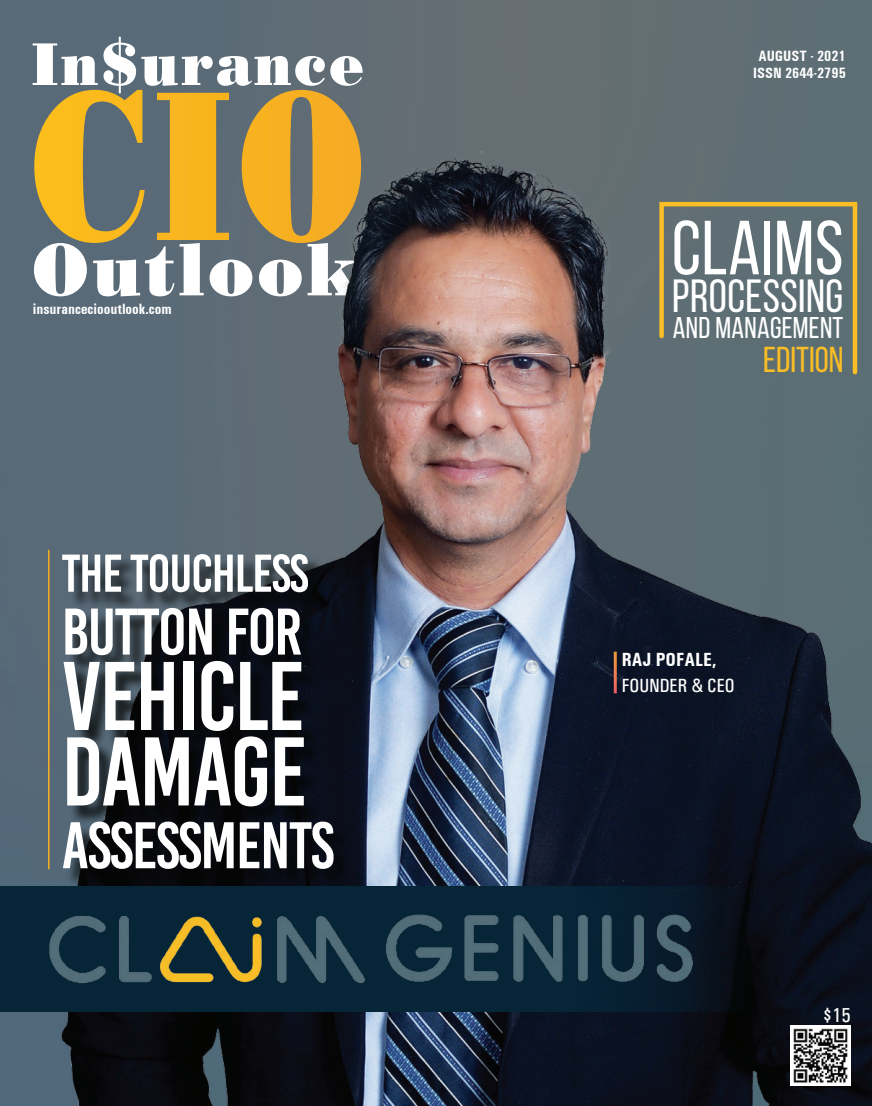
<style>
.page{position:relative;width:872px;height:1106px;background:#fff}
.page>*{position:absolute;margin:0;border:0;box-sizing:border-box;transform-origin:0 0}
.t1{font:97.2px/75.4px "Bebas Kai";letter-spacing:-.02em;color:#fff}
.t2{font:76.5px "Bebas Neue";letter-spacing:.01em;color:#fff}
.t3{font:65.7px "Bebas Kai";letter-spacing:-.02em;color:#fff}
.t4{font:53.1px "Bebas Kai";letter-spacing:-.02em;color:#fff}
.t5{font:46.5px "Bebas Neue";letter-spacing:.01em;color:#fff}
.t6{font:36px "Bebas Neue";color:#f9bd26}
.t7{font:30px "Bebas Neue";letter-spacing:.01em;color:#fff}
.t8{font:20.25px "Univers Condensed";color:#fff}
.t9{font:19.05px "Univers Condensed";color:#fff}
.t10{font:700 condensed 19.05px "Univers";color:#fff}
.t11{font:700 condensed 15px/17.9px "Univers";color:#fff;text-align:center}
</style>
<div class="page">
<img style="left:0;top:0;width:872px;height:1106px">
<svg style="left:33px;top:37px;width:330px;height:66px"></svg>
<img style="left:33px;top:103px;width:839px;height:1003px">
<div style="left:65px;top:556px;width:287px;height:331px;background:#040503;opacity:.75"></div>
<hr style="left:48px;top:550px;width:2px;height:319px;background:#fff">
<svg style="left:657px;top:200px;width:202px;height:177px;background:#67736f"></svg>
<hr style="left:614px;top:651px;width:3px;height:42px;background:#fff">
<img style="left:790px;top:1025px;width:60px;height:60px">
<svg style="left:0;top:886px;width:765px;height:126px;background:#061e2d"></svg>
<img style="left:39px;top:899px;width:660px;height:98px">
<p class="t11" style="left:33px;top:299px;width:140px">insuranceciooutlook.com</p>
<h3 class="t4" style="left:62px;top:545px;width:248px">THE TOUCHLESS</h3>
<h3 class="t3" style="left:62px;top:596px;width:242px">BUTTON FOR</h3>
<h1 class="t1" style="left:62px;top:659px;width:247px">VEHICLE<br>DAMAGE</h1>
<h3 class="t3" style="left:62px;top:810px;width:274px">ASSESSMENTS</h3>
<p class="t11" style="left:753px;top:46px;width:94px">AUGUST - 2021<br>ISSN 2644-2795</p>
<h2 class="t2" style="left:672px;top:206px;width:173px">CLAIMS</h2>
<h3 class="t5" style="left:672px;top:271px;width:173px">PROCESSING</h3>
<h3 class="t7" style="left:673px;top:311px;width:172px">AND MANAGEMENT</h3>
<h3 class="t6" style="left:763px;top:340px;width:82px">EDITION</h3>
<p class="t10" style="left:622px;top:648px;width:96px">RAJ POFALE,</p>
<p class="t9" style="left:622px;top:674px;width:114px">FOUNDER &amp; CEO</p>
<h3 class="t8" style="left:822px;top:1002px;width:29px">$15</h3>
</div>
